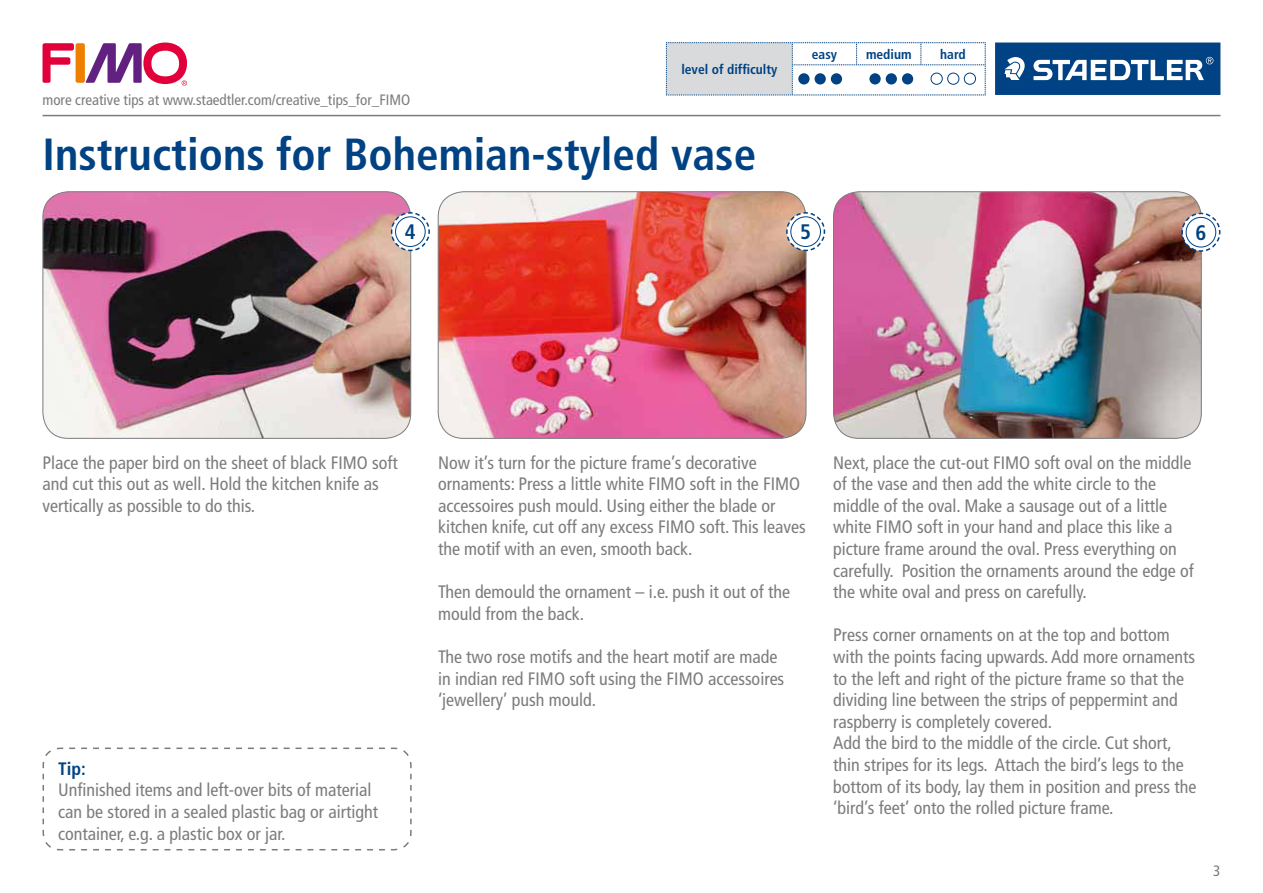
<style>
.page{position:relative;width:1263px;height:893px;background:#fff}
.page>*{position:absolute;margin:0;border:0;box-sizing:border-box;transform-origin:0 0}
.t1{font:700 condensed 45px "Frutiger";color:#004283}
.t2{font:700 condensed 21px "Frutiger";color:#004283}
.t3{font:condensed 18px/21.6px "Frutiger";color:#7b7c7e}
.t4{font:700 condensed 18px "Frutiger";color:#004283}
.t5{font:condensed 15px "Frutiger";color:#7b7c7e}
.t6{font:700 condensed 13.5px "Frutiger";color:#004283}
</style>
<div class="page">
<img style="left:43px;top:192px;width:368px;height:246px">
<div style="left:43px;top:191px;width:368px;height:248px;border:1px solid #7b7c7e;border-radius:26px"></div>
<svg style="left:390px;top:211px;width:40px;height:41px"></svg>
<div style="left:395px;top:217px;width:30px;height:29px;background:#fff;border-radius:50%"></div>
<div style="left:395px;top:216px;width:31px;height:31px;border:1px solid #004283;border-radius:50%"></div>
<img style="left:438px;top:192px;width:368px;height:246px">
<div style="left:438px;top:191px;width:368px;height:248px;border:1px solid #7b7c7e;border-radius:26px"></div>
<svg style="left:785px;top:211px;width:41px;height:41px"></svg>
<div style="left:791px;top:217px;width:29px;height:29px;background:#fff;border-radius:50%"></div>
<div style="left:790px;top:216px;width:31px;height:31px;border:1px solid #004283;border-radius:50%"></div>
<img style="left:833px;top:192px;width:368px;height:246px">
<div style="left:833px;top:191px;width:369px;height:248px;border:1px solid #7b7c7e;border-radius:26px"></div>
<svg style="left:1181px;top:212px;width:40px;height:40px"></svg>
<div style="left:1186px;top:217px;width:30px;height:30px;background:#fff;border-radius:50%"></div>
<div style="left:1186px;top:217px;width:30px;height:30px;border:1px solid #004283;border-radius:50%"></div>
<svg style="left:42px;top:747px;width:370px;height:104px"></svg>
<div style="left:995px;top:43px;width:225px;height:52px;background:#004283"></div>
<svg style="left:1004px;top:57px;width:21px;height:23px"></svg>
<svg style="left:1033px;top:57px;width:180px;height:23px"></svg>
<hr style="left:43px;top:115px;width:1177px;height:1px;background:#7b7c7e">
<svg style="left:666px;top:42px;width:320px;height:54px"></svg>
<div style="left:798px;top:73px;width:11px;height:12px;background:#004283;border-radius:50%"></div>
<div style="left:814px;top:73px;width:12px;height:12px;background:#004283;border-radius:50%"></div>
<div style="left:831px;top:73px;width:11px;height:12px;background:#004283;border-radius:50%"></div>
<div style="left:869px;top:73px;width:12px;height:12px;background:#004283;border-radius:50%"></div>
<div style="left:886px;top:73px;width:11px;height:12px;background:#004283;border-radius:50%"></div>
<div style="left:902px;top:73px;width:11px;height:12px;background:#004283;border-radius:50%"></div>
<div style="left:931px;top:73px;width:11px;height:12px;border:1px solid #004283;border-radius:50%"></div>
<div style="left:947px;top:73px;width:12px;height:12px;border:1px solid #004283;border-radius:50%"></div>
<div style="left:964px;top:73px;width:12px;height:12px;border:1px solid #004283;border-radius:50%"></div>
<svg style="left:43px;top:43px;width:31px;height:40px"></svg>
<div style="left:76px;top:43px;width:9px;height:40px;background:#ee7f00;border-radius:2px"></div>
<svg style="left:85px;top:43px;width:102px;height:43px"></svg>
<p class="t5" style="left:43px;top:91px;width:369px">more creative tips at www.staedtler.com/creative_tips_for_FIMO</p>
<p class="t6" style="left:681px;top:61px;width:98px">level of difficulty</p>
<h1 class="t1" style="left:43px;top:128px;width:715px">Instructions for Bohemian-styled vase</h1>
<p class="t6" style="left:812px;top:46px;width:27px">easy</p>
<p class="t6" style="left:866px;top:46px;width:47px">medium</p>
<p class="t6" style="left:940px;top:46px;width:27px">hard</p>
<p class="t2" style="left:405px;top:220px;width:12px">4</p>
<p class="t2" style="left:800px;top:220px;width:12px">5</p>
<p class="t2" style="left:1195px;top:220px;width:12px">6</p>
<p class="t3" style="left:43px;top:452px;width:357px">Place the paper bird on the sheet of black FIMO soft and cut this out as well. Hold the kitchen knife as vertically as possible to do this.</p>
<p class="t4" style="left:58px;top:758px;width:29px">Tip:</p>
<p class="t3" style="left:58px;top:779px;width:322px">Unfinished items and left-over bits of material can be stored in a sealed plastic bag or airtight container, e.g. a plastic box or jar.</p>
<p class="t3" style="left:438px;top:452px;width:369px">Now it’s turn for the picture frame’s decorative ornaments: Press a little white FIMO soft in the FIMO accessoires push mould. Using either the blade or kitchen knife, cut off any excess FIMO soft. This leaves the motif with an even, smooth back.</p>
<p class="t3" style="left:438px;top:581px;width:354px">Then demould the ornament – i.e. push it out of the mould from the back.</p>
<p class="t3" style="left:438px;top:646px;width:348px">The two rose motifs and the heart motif are made in indian red FIMO soft using the FIMO accessoires ‘jewellery’ push mould.</p>
<p class="t3" style="left:833px;top:452px;width:362px">Next, place the cut-out FIMO soft oval on the middle of the vase and then add the white circle to the middle of the oval. Make a sausage out of a little white FIMO soft in your hand and place this like a picture frame around the oval. Press everything on carefully. Position the ornaments around the edge of the white oval and press on carefully.</p>
<p class="t3" style="left:833px;top:624px;width:365px">Press corner ornaments on at the top and bottom with the points facing upwards. Add more ornaments to the left and right of the picture frame so that the dividing line between the strips of peppermint and raspberry is completely covered.<br>Add the bird to the middle of the circle. Cut short, thin stripes for its legs. Attach the bird’s legs to the bottom of its body, lay them in position and press the ‘bird’s feet’ onto the rolled picture frame.</p>
<p class="t5" style="left:1213px;top:862px;width:9px">3</p>
</div>
